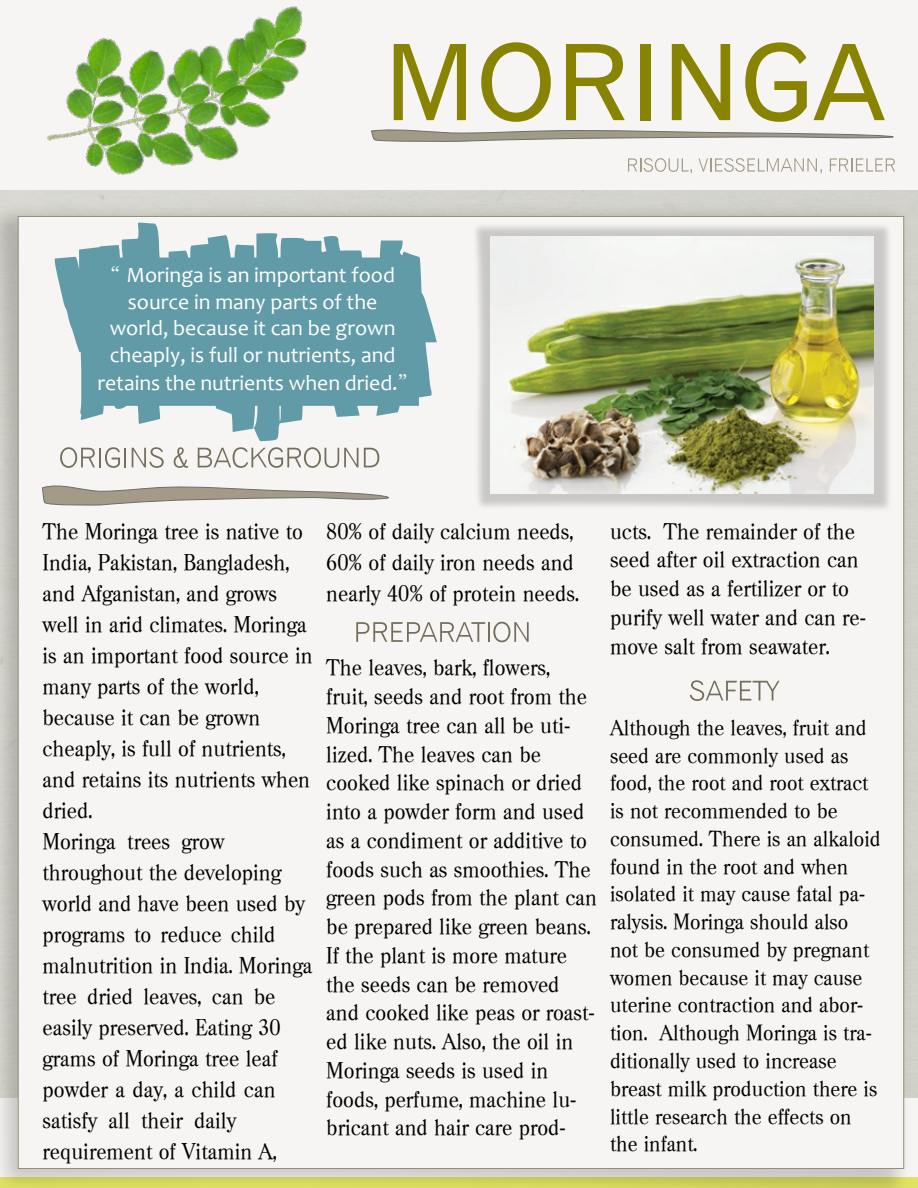
<style>
.page{position:relative;width:918px;height:1188px;background:#f6f5f4}
.page>*{position:absolute;margin:0;border:0;box-sizing:border-box;transform-origin:0 0}
.t1{font:105px "Gothic 720 BT Roman B";color:#888300}
.t2{font:21.75px/31px "Casper Light SF";color:#000}
.t3{font:21.75px/27px "Candara";color:#fff;text-align:center}
.t4{font:21px/27.8px "Casper Light SF";color:#000}
.s1{font-family:"Life BT"}
</style>
<div class="page">
<img style="left:0;top:195px;width:918px;height:993px">
<div style="left:18px;top:216px;width:886px;height:953px;background:#f6f5f4;border:1px solid #978e77"></div>
<img style="left:475px;top:226px;width:414px;height:283px">
<svg style="left:60px;top:447px;width:66px;height:21px"></svg>
<svg style="left:132px;top:447px;width:32px;height:21px"></svg>
<svg style="left:174px;top:447px;width:14px;height:21px"></svg>
<svg style="left:198px;top:447px;width:181px;height:21px"></svg>
<svg style="left:372px;top:129px;width:522px;height:13px"></svg>
<svg style="left:43px;top:485px;width:346px;height:21px"></svg>
<svg style="left:55px;top:240px;width:382px;height:201px;fill:#619ba7"></svg>
<img style="left:491px;top:237px;width:382px;height:256px">
<svg style="left:628px;top:158px;width:64px;height:16px"></svg>
<svg style="left:698px;top:158px;width:124px;height:16px"></svg>
<svg style="left:830px;top:158px;width:65px;height:14px"></svg>
<img style="left:10px;top:6px;width:341px;height:240px">
<svg style="left:356px;top:622px;width:173px;height:20px"></svg>
<svg style="left:690px;top:680px;width:90px;height:21px"></svg>
<h1 class="t1" style="left:383px;top:40px;width:504px">MORINGA</h1>
<p class="t3" style="left:97px;top:264px;width:312px"><span class="s1">“</span> Moringa is an important food source in many parts of the world, because it can be grown cheaply, is full or nutrients, and retains the nutrients when dried.<span class="s1">”</span></p>
<p class="t2" style="left:43px;top:516px;width:272px">The Moringa tree is native to<br>India, Pakistan, Bangladesh, and Afganistan, and grows well in arid climates. Moringa is an important food source in many parts of the world, because it can be grown cheaply, is full of nutrients, and retains its nutrients when dried.<br>Moringa trees grow throughout the developing world and have been used by programs to reduce child malnutrition in India. Moringa tree dried leaves, can be easily preserved. Eating 30 grams of Moringa tree leaf powder a day, a child can satisfy all their daily requirement of Vitamin A,</p>
<p class="t2" style="left:326px;top:516px;width:254px">80% of daily calcium needs,<br>60% of daily iron needs and nearly 40% of protein needs.</p>
<p class="t2" style="left:326px;top:654px;width:272px;line-height:28.8px">The leaves, bark, flowers, fruit, seeds and root from the<br>Moringa tree can all be uti&shy;lized. The leaves can be cooked like spinach or dried into a powder form and used as a condiment or additive to foods such as smoothies. The green pods from the plant can be prepared like green beans.<br>If the plant is more mature the seeds can be removed and cooked like peas or roast&shy;ed like nuts. Also, the oil in<br>Moringa seeds is used in foods, perfume, machine lu&shy;bricant and hair care prod-</p>
<p class="t2" style="left:610px;top:517px;width:258px;line-height:28.8px">ucts. The remainder of the seed after oil extraction can be used as a fertilizer or to purify well water and can re&shy;move salt from seawater.</p>
<p class="t4" style="left:610px;top:714px;width:272px">Although the leaves, fruit and seed are commonly used as food, the root and root extract is not recommended to be consumed. There is an alkaloid found in the root and when isolated it may cause fatal pa&shy;ralysis. Moringa should also not be consumed by pregnant women because it may cause uterine contraction and abor&shy;tion. Although Moringa is tra&shy;ditionally used to increase breast milk production there is little research the effects on the infant.</p>
</div>
